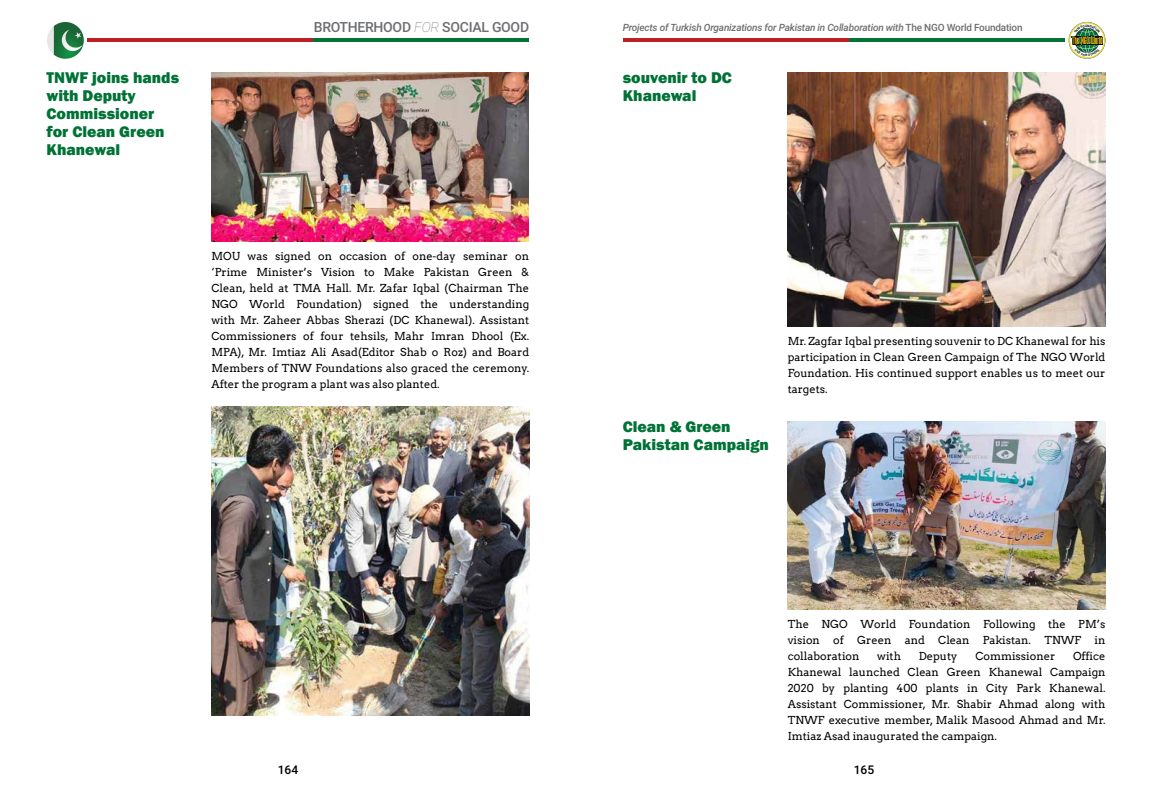
<style>
.page{position:relative;width:1152px;height:792px;background:#fff}
.page>*{position:absolute;margin:0;border:0;box-sizing:border-box;transform-origin:0 0}
.t1{font:800 16px/18px "Franklin Gothic";color:#007236}
.t2{font:500 14px "Roboto";letter-spacing:-.02em;color:#6d6e71}
.t3{font:500 12px "Roboto";color:#000}
.t4{font:11px/16px "Arvo";color:#000;text-align:justify}
.t5{font:italic 500 10px "Roboto";letter-spacing:-.02em;color:#6d6e71}
.s1{font-weight:100;font-style:italic}
.s2{font-style:normal}
</style>
<div class="page">
<hr style="left:312px;top:39px;width:217px;height:3px;background:#007236">
<hr style="left:87px;top:39px;width:225px;height:3px;background:#be2025">
<svg style="left:47px;top:22px;width:37px;height:37px"></svg>
<hr style="left:848px;top:39px;width:217px;height:3px;background:#007236">
<hr style="left:623px;top:39px;width:225px;height:3px;background:#be2025">
<img style="left:212px;top:72px;width:317px;height:169px">
<img style="left:211px;top:406px;width:318px;height:310px">
<img style="left:788px;top:421px;width:317px;height:189px">
<img style="left:788px;top:72px;width:317px;height:255px">
<svg style="left:1069px;top:22px;width:36px;height:37px"></svg>
<h1 class="t1" style="left:47px;top:69px;width:134px">TNWF joins hands with Deputy<br>Commissioner for Clean Green<br>Khanewal</h1>
<p class="t2" style="left:314px;top:18px;width:217px">BROTHERHOOD <span class="s1">FOR</span> SOCIAL GOOD</p>
<p class="t5" style="left:623px;top:21px;width:401px">Projects of Turkish Organizations for Pakistan in Collaboration with <span class="s2">The NGO World Foundation</span></p>
<h1 class="t1" style="left:623px;top:69px;width:111px">souvenir to DC<br>Khanewal</h1>
<p class="t4" style="left:211px;top:248px;width:319px">MOU was signed on occasion of one-day seminar on ‘Prime Minister’s Vision to Make Pakistan Green &amp; Clean, held at TMA Hall. Mr. Zafar Iqbal (Chairman The NGO World Foundation) signed the understanding with Mr. Zaheer Abbas Sherazi (DC Khanewal). Assistant Commissioners of four tehsils, Mahr Imran Dhool (Ex.<br>MPA), Mr. Imtiaz Ali Asad(Editor Shab o Roz) and Board Members of TNW Foundations also graced the ceremony.<br>After the program a plant was also planted.</p>
<h1 class="t1" style="left:623px;top:418px;width:148px">Clean &amp; Green<br>Pakistan Campaign</h1>
<p class="t4" style="left:788px;top:333px;width:319px">Mr. Zagfar Iqbal presenting souvenir to DC Khanewal for his participation in Clean Green Campaign of The NGO World Foundation. His continued support enables us to meet our targets.</p>
<p class="t4" style="left:788px;top:616px;width:319px">The NGO World Foundation Following the PM’s vision of Green and Clean Pakistan. TNWF in collaboration</p>
<p class="t4" style="left:788px;top:648px;width:319px;text-indent:285px">Office Khanewal launched Clean Green Khanewal Campaign 2020 by planting 400 plants in City Park Khanewal.<br>Assistant Commissioner, Mr. Shabir Ahmad along with TNWF executive member, Malik Masood Ahmad and Mr.<br>Imtiaz Asad inaugurated the campaign.</p>
<p class="t4" style="left:877px;top:648px;width:25px">with</p>
<p class="t4" style="left:919px;top:648px;width:40px">Deputy</p>
<p class="t4" style="left:975px;top:648px;width:81px">Commissioner</p>
<p class="t3" style="left:278px;top:761px;width:22px">164</p>
<p class="t3" style="left:854px;top:761px;width:22px">165</p>
</div>
